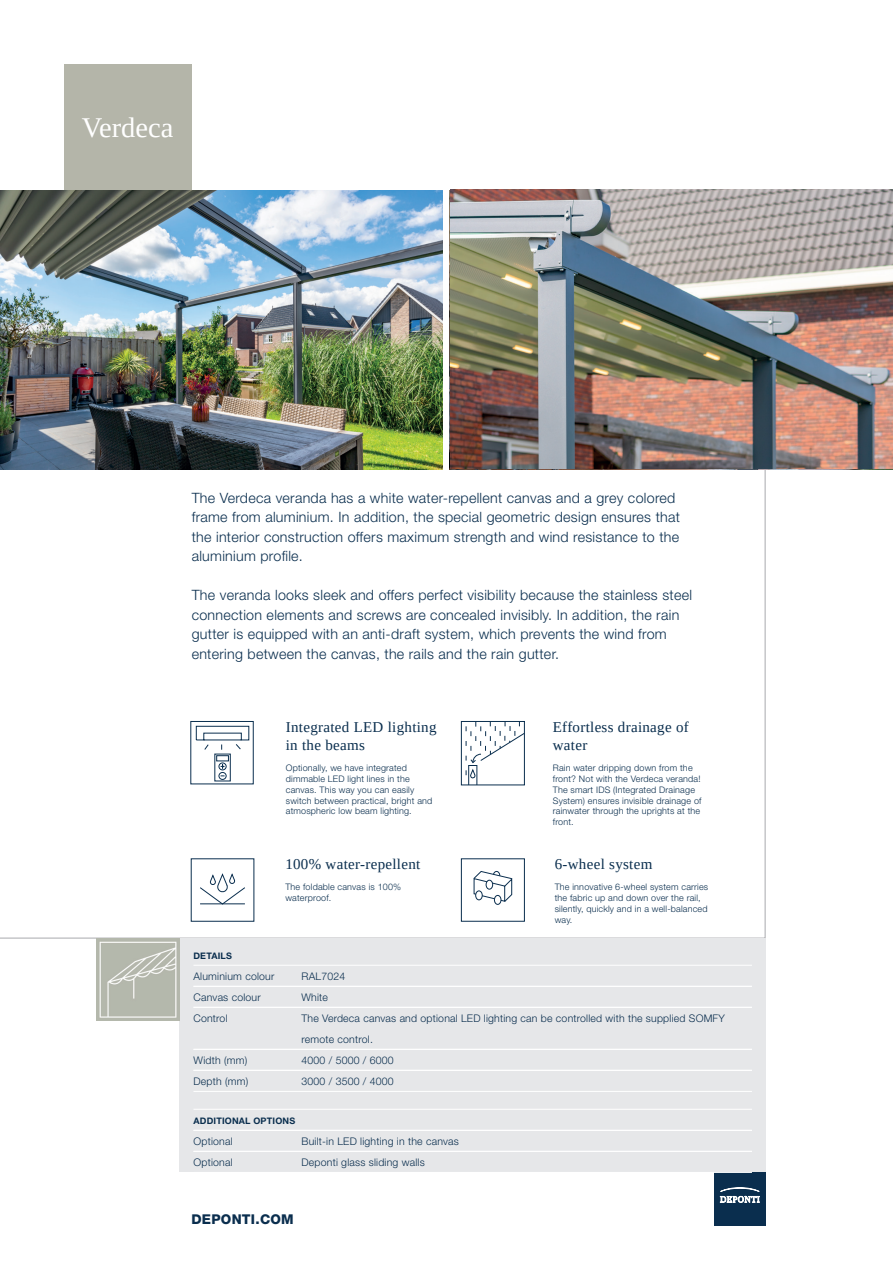
<style>
.page{position:relative;width:893px;height:1263px;background:#fff}
.page>*{position:absolute;margin:0;border:0;box-sizing:border-box;transform-origin:0 0}
.t1{font:28.5px "Tinos";color:#fff}
.t2{font:15px/18px "Tinos";letter-spacing:.02em;color:#0a2e4e}
.t3{font:300 14.25px/19.5px "Helvetica Neue LT Std";letter-spacing:.02em;color:#0a2e4e}
.t4{font:800 13.5px "Helvetica Neue LT Std";letter-spacing:.02em;color:#0a2e4e}
.t5{font:300 10.5px/21px "Helvetica Neue LT Std";letter-spacing:.02em;color:#0a2e4e}
.t6{font:300 9px/10.8px "Helvetica Neue LT Std";letter-spacing:.02em;color:#0a2e4e}
.t7{font:700 9px "Helvetica Neue LT Std";letter-spacing:.02em;color:#0a2e4e}
</style>
<div class="page">
<svg style="left:0;top:469px;width:765px;height:469px"></svg>
<div style="left:64px;top:64px;width:127px;height:127px;background:#b4b5a9"></div>
<img style="left:0;top:191px;width:442px;height:278px">
<div style="left:214px;top:754px;width:17px;height:27px;border:1px solid #0a2e4e"></div>
<div style="left:216px;top:755px;width:13px;height:6px;border:1px solid #0a2e4e"></div>
<div style="left:219px;top:762px;width:8px;height:8px;border:1px solid #0a2e4e;border-radius:50%"></div>
<div style="left:219px;top:772px;width:8px;height:8px;border:1px solid #0a2e4e;border-radius:50%"></div>
<svg style="left:221px;top:764px;width:4px;height:4px"></svg>
<svg style="left:196px;top:725px;width:54px;height:25px"></svg>
<div style="left:190px;top:721px;width:64px;height:63px;border:1px solid #0a2e4e"></div>
<div style="left:461px;top:721px;width:64px;height:64px;border:1px solid #0a2e4e"></div>
<div style="left:468px;top:765px;width:9px;height:20px;border:1px solid #0a2e4e"></div>
<svg style="left:466px;top:721px;width:59px;height:58px"></svg>
<svg style="left:199px;top:873px;width:47px;height:32px"></svg>
<div style="left:461px;top:858px;width:64px;height:64px;border:1px solid #0a2e4e"></div>
<svg style="left:473px;top:871px;width:40px;height:31px"></svg>
<div style="left:476px;top:891px;width:6px;height:9px;background:#fff;border-radius:50%"></div>
<div style="left:475px;top:890px;width:8px;height:10px;border:1px solid #0a2e4e;border-radius:50%"></div>
<div style="left:494px;top:895px;width:7px;height:9px;background:#fff;border-radius:50%"></div>
<div style="left:494px;top:895px;width:7px;height:10px;border:1px solid #0a2e4e;border-radius:50%"></div>
<div style="left:486px;top:880px;width:7px;height:9px;background:#fff;border-radius:50%"></div>
<div style="left:486px;top:880px;width:7px;height:9px;border:1px solid #0a2e4e;border-radius:50%"></div>
<div style="left:179px;top:938px;width:587px;height:234px;background:#e6e7e9"></div>
<img style="left:97px;top:938px;width:83px;height:83px">
<div style="left:714px;top:1172px;width:51px;height:54px;background:#0a2e4e"></div>
<svg style="left:719px;top:1187px;width:40px;height:15px"></svg>
<hr style="left:193px;top:965px;width:559px;height:1px;background:#fff">
<hr style="left:193px;top:986px;width:559px;height:1px;background:#fff">
<hr style="left:193px;top:1007px;width:559px;height:1px;background:#fff">
<hr style="left:193px;top:1049px;width:559px;height:1px;background:#fff">
<hr style="left:193px;top:1070px;width:559px;height:1px;background:#fff">
<hr style="left:193px;top:1091px;width:559px;height:1px;background:#fff">
<hr style="left:193px;top:1109px;width:559px;height:1px;background:#fff">
<hr style="left:193px;top:1130px;width:559px;height:1px;background:#fff">
<hr style="left:193px;top:1151px;width:559px;height:1px;background:#fff">
<hr style="left:193px;top:1172px;width:559px;height:1px;background:#fff">
<img style="left:451px;top:190px;width:442px;height:279px">
<h1 class="t1" style="left:82px;top:109px;width:93px">Verdeca</h1>
<p class="t3" style="left:192px;top:487px;width:490px">The Verdeca veranda has a white water-repellent canvas and a grey colored frame from aluminium. In addition, the special geometric design ensures that the interior construction offers maximum strength and wind resistance to the aluminium profile.</p>
<p class="t3" style="left:192px;top:585px;width:502px">The veranda looks sleek and offers perfect visibility because the stainless steel connection elements and screws are concealed invisibly. In addition, the rain gutter is equipped with an anti-draft system, which prevents the wind from entering between the canvas, the rails and the rain gutter.</p>
<p class="t2" style="left:286px;top:717px;width:152px">Integrated LED lighting in the beams</p>
<p class="t6" style="left:286px;top:762px;width:148px">Optionally, we have integrated dimmable LED light lines in the canvas. This way you can easily switch between practical, bright and atmospheric low beam lighting.</p>
<p class="t2" style="left:285px;top:855px;width:136px">100% water-repellent</p>
<p class="t6" style="left:285px;top:882px;width:117px">The foldable canvas is 100% waterproof.</p>
<p class="t2" style="left:553px;top:717px;width:137px">Effortless drainage of water</p>
<p class="t6" style="left:553px;top:762px;width:150px">Rain water dripping down from the front? Not with the Verdeca veranda!<br>The smart IDS (Integrated Drainage<br>System) ensures invisible drainage of rainwater through the uprights at the front.</p>
<p class="t2" style="left:555px;top:854px;width:99px">6-wheel system</p>
<p class="t6" style="left:555px;top:881px;width:155px">The innovative 6-wheel system carries the fabric up and down over the rail, silently, quickly and in a well-balanced way.</p>
<p class="t7" style="left:193px;top:950px;width:40px">DETAILS</p>
<p class="t5" style="left:193px;top:965px;width:82px">Aluminium colour</p>
<p class="t5" style="left:301px;top:965px;width:45px">RAL7024</p>
<p class="t5" style="left:193px;top:986px;width:69px">Canvas colour</p>
<p class="t5" style="left:301px;top:986px;width:28px">White</p>
<p class="t5" style="left:193px;top:1007px;width:36px">Control</p>
<p class="t5" style="left:301px;top:1007px;width:425px">The Verdeca canvas and optional LED lighting can be controlled with the supplied SOMFY remote control.</p>
<p class="t5" style="left:193px;top:1049px;width:55px">Width (mm)</p>
<p class="t5" style="left:301px;top:1049px;width:94px">4000 / 5000 / 6000</p>
<p class="t5" style="left:193px;top:1070px;width:56px">Depth (mm)</p>
<p class="t5" style="left:301px;top:1070px;width:94px">3000 / 3500 / 4000</p>
<p class="t7" style="left:193px;top:1115px;width:103px">ADDITIONAL OPTIONS</p>
<p class="t5" style="left:193px;top:1130px;width:41px">Optional</p>
<p class="t5" style="left:301px;top:1130px;width:159px">Built-in LED lighting in the canvas</p>
<p class="t5" style="left:193px;top:1151px;width:41px">Optional</p>
<p class="t5" style="left:301px;top:1151px;width:125px">Deponti glass sliding walls</p>
<p class="t4" style="left:191px;top:1211px;width:104px">DEPONTI.COM</p>
</div>
